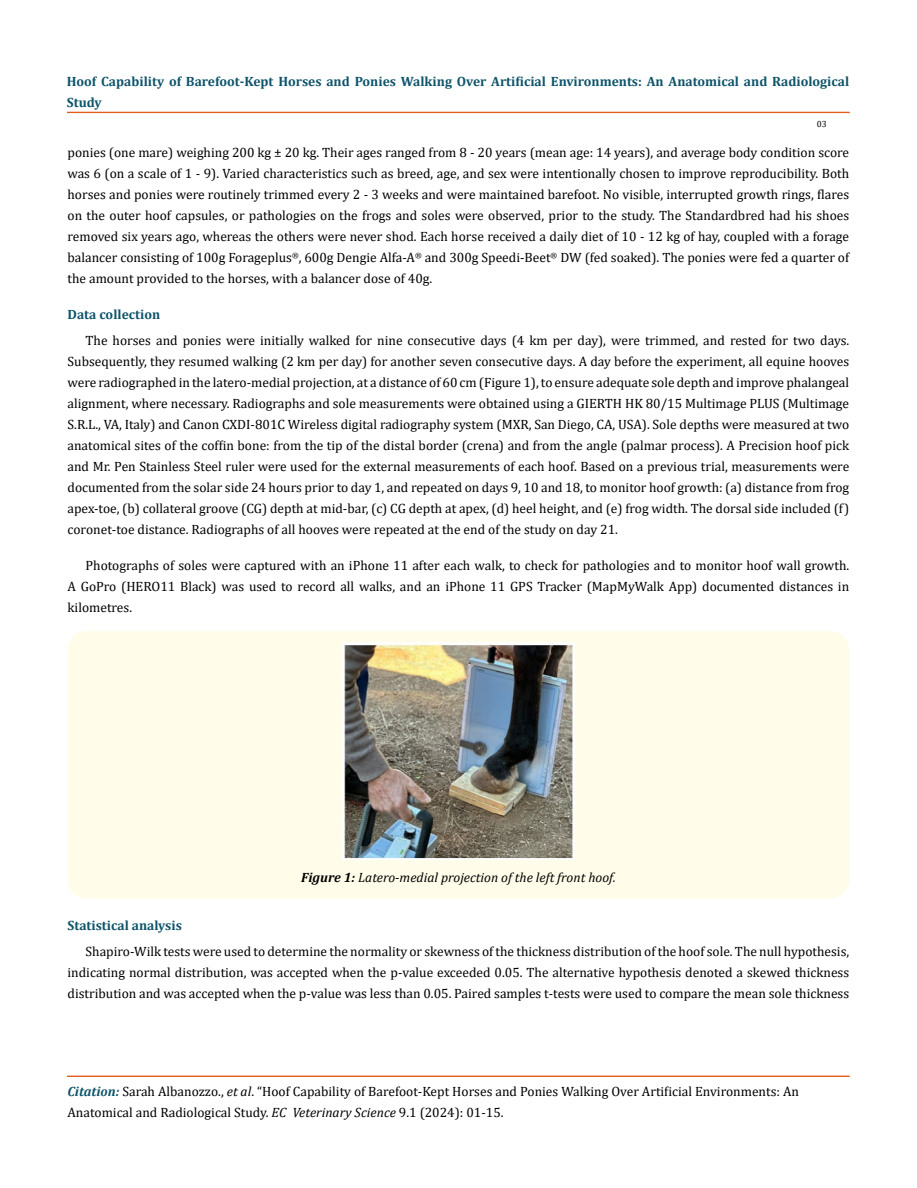
<style>
.page{position:relative;width:917px;height:1188px;background:#fff}
.page>*{position:absolute;margin:0;border:0;box-sizing:border-box;transform-origin:0 0}
.t1{font:13.5px/21px "Cambria";color:#000;text-align:justify}
.t2{font:700 13.5px/21px "Cambria";color:#0e546a}
.t3{font:italic 13.5px "Cambria";color:#000}
.t4{font:9px "Cambria";color:#000}
.s1{font-weight:700}
.s2{font-weight:700;font-style:italic;color:#0e546a}
.s3{font-style:italic}
</style>
<div class="page">
<div style="left:67px;top:112px;width:782px;height:1px;border:1px solid #e05d1a"></div>
<div style="left:67px;top:1076px;width:782px;height:1px;border:1px solid #e05d1a"></div>
<div style="left:68px;top:631px;width:781px;height:268px;background:#fffde9;border-radius:19px"></div>
<img style="left:343px;top:642px;width:231px;height:217px">
<p class="t2" style="left:67px;top:71px;width:783px">Hoof Capability of Barefoot-Kept Horses and Ponies Walking Over Artificial Environments: An Anatomical and Radiological<br>Study</p>
<p class="t4" style="left:816px;top:118px;width:11px">03</p>
<p class="t1" style="left:67px;top:142px;width:783px">ponies (one mare) weighing 200 kg ± 20 kg. Their ages ranged from 8 - 20 years (mean age: 14 years), and average body condition score was 6 (on a scale of 1 - 9). Varied characteristics such as breed, age, and sex were intentionally chosen to improve reproducibility. Both horses and ponies were routinely trimmed every 2 - 3 weeks and were maintained barefoot. No visible, interrupted growth rings, flares on the outer hoof capsules, or pathologies on the frogs and soles were observed, prior to the study. The Standardbred had his shoes removed six years ago, whereas the others were never shod. Each horse received a daily diet of 10 - 12 kg of hay, coupled with a forage balancer consisting of 100g Forageplus<sup>®</sup>, 600g Dengie Alfa-A<sup>®</sup> and 300g Speedi-Beet<sup>®</sup> DW (fed soaked). The ponies were fed a quarter of the amount provided to the horses, with a balancer dose of 40g.</p>
<p class="t2" style="left:67px;top:304px;width:94px">Data collection</p>
<p class="t1" style="left:67px;top:329px;width:783px;text-indent:18px">The horses and ponies were initially walked for nine consecutive days (4 km per day), were trimmed, and rested for two days.<br>Subsequently, they resumed walking (2 km per day) for another seven consecutive days. A day before the experiment, all equine hooves were radiographed in the latero-medial projection, at a distance of 60 cm (Figure 1), to ensure adequate sole depth and improve phalangeal alignment, where necessary. Radiographs and sole measurements were obtained using a GIERTH HK 80/15 Multimage PLUS (Multimage S.R.L., VA, Italy) and Canon CXDI-801C Wireless digital radiography system (MXR, San Diego, CA, USA). Sole depths were measured at two anatomical sites of the coffin bone: from the tip of the distal border (crena) and from the angle (palmar process). A Precision hoof pick and Mr. Pen Stainless Steel ruler were used for the external measurements of each hoof. Based on a previous trial, measurements were documented from the solar side 24 hours prior to day 1, and repeated on days 9, 10 and 18, to monitor hoof growth: (a) distance from frog apex-toe, (b) collateral groove (CG) depth at mid-bar, (c) CG depth at apex, (d) heel height, and (e) frog width. The dorsal side included (f) coronet-toe distance. Radiographs of all hooves were repeated at the end of the study on day 21.</p>
<p class="t1" style="left:67px;top:554px;width:783px;text-indent:18px">Photographs of soles were captured with an iPhone 11 after each walk, to check for pathologies and to monitor hoof wall growth.<br>A GoPro (HERO11 Black) was used to record all walks, and an iPhone 11 GPS Tracker (MapMyWalk App) documented distances in kilometres.</p>
<p class="t3" style="left:301px;top:868px;width:316px"><span class="s1">Figure 1:</span> Latero-medial projection of the left front hoof.</p>
<p class="t2" style="left:68px;top:914px;width:116px">Statistical analysis</p>
<p class="t1" style="left:68px;top:940px;width:783px;text-indent:18px">Shapiro-Wilk tests were used to determine the normality or skewness of the thickness distribution of the hoof sole. The null hypothesis, indicating normal distribution, was accepted when the p-value exceeded 0.05. The alternative hypothesis denoted a skewed thickness distribution and was accepted when the p-value was less than 0.05. Paired samples t-tests were used to compare the mean sole thickness</p>
<p class="t1" style="left:67px;top:1081px;width:733px"><span class="s2">Citation:</span> Sarah Albanozzo., <span class="s3">et al</span>. “Hoof Capability of Barefoot-Kept Horses and Ponies Walking Over Artificial Environments: An<br>Anatomical and Radiological Study. <span class="s3">EC Veterinary Science</span> 9.1 (2024): 01-15.</p>
</div>
